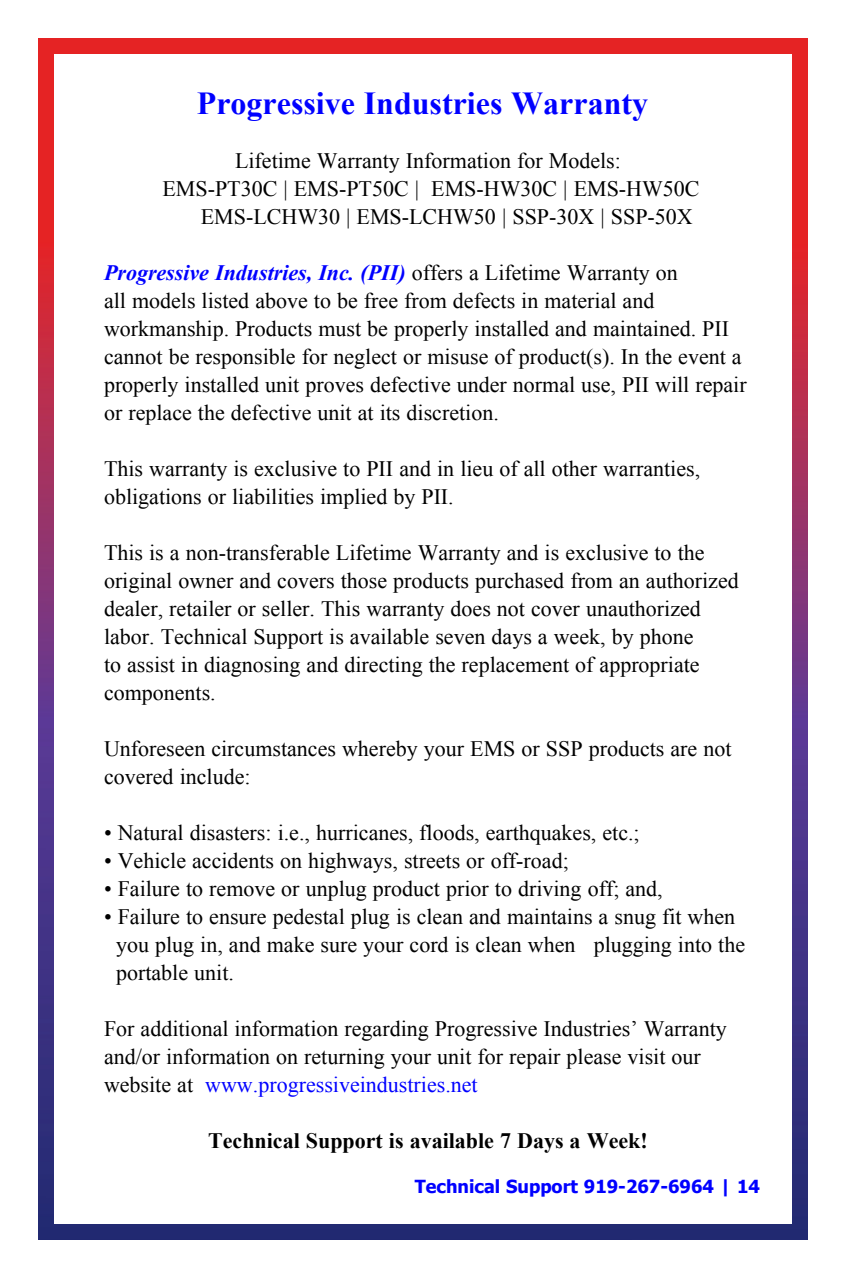
<style>
.page{position:relative;width:846px;height:1278px;background:#fff}
.page>*{position:absolute;margin:0;border:0;box-sizing:border-box;transform-origin:0 0}
.t1{font:700 32px "Times New Roman";color:#00f}
.t2{font:22px/28px "Times New Roman";color:#000}
.t3{font:700 22px "Times New Roman";color:#000}
.t4{font:700 18px "Tahoma";color:#00f}
.s1{font-weight:700;font-style:italic;color:#00f}
.s2{color:#00f}
</style>
<div class="page">
<img style="left:39px;top:39px;width:769px;height:1201px">
<div style="left:54px;top:54px;width:738px;height:1170px;background:#fff"></div>
<h1 class="t1" style="left:197px;top:81px;width:453px">Progressive Industries Warranty</h1>
<p class="t2" style="left:235px;top:147px;width:387px">Lifetime Warranty Information for Models:</p>
<p class="t2" style="left:162px;top:175px;width:539px">EMS-PT30C | EMS-PT50C | EMS-HW30C | EMS-HW50C</p>
<p class="t2" style="left:201px;top:203px;width:493px">EMS-LCHW30 | EMS-LCHW50 | SSP-30X | SSP-50X</p>
<p class="t2" style="left:104px;top:259px;width:644px"><span class="s1">Progressive Industries, Inc. (PII)</span> offers a Lifetime Warranty on<br>all models listed above to be free from defects in material and workmanship. Products must be properly installed and maintained. PII cannot be responsible for neglect or misuse of product(s). In the event a properly installed unit proves defective under normal use, PII will repair or replace the defective unit at its discretion.</p>
<p class="t2" style="left:104px;top:455px;width:598px">This warranty is exclusive to PII and in lieu of all other warranties, obligations or liabilities implied by PII.</p>
<p class="t2" style="left:104px;top:539px;width:636px">This is a non-transferable Lifetime Warranty and is exclusive to the original owner and covers those products purchased from an authorized dealer, retailer or seller. This warranty does not cover unauthorized labor. Technical Support is available seven days a week, by phone<br>to assist in diagnosing and directing the replacement of appropriate components.</p>
<p class="t2" style="left:104px;top:735px;width:629px">Unforeseen circumstances whereby your EMS or SSP products are not covered include:</p>
<p class="t2" style="left:104px;top:819px;width:537px">• Natural disasters: i.e., hurricanes, floods, earthquakes, etc.;</p>
<p class="t2" style="left:104px;top:847px;width:466px">• Vehicle accidents on highways, streets or off-road;</p>
<p class="t2" style="left:104px;top:875px;width:560px">• Failure to remove or unplug product prior to driving off; and,</p>
<p class="t2" style="left:116px;top:903px;width:631px;text-indent:-12px">• Failure to ensure pedestal plug is clean and maintains a snug fit when you plug in, and make sure your cord is clean when plugging into the portable unit.</p>
<p class="t2" style="left:104px;top:1015px;width:624px">For additional information regarding Progressive Industries’ Warranty and/or information on returning your unit for repair please visit our website at <span class="s2">www.progressiveindustries.net</span></p>
<p class="t3" style="left:208px;top:1126px;width:441px">Technical Support is available 7 Days a Week!</p>
<p class="t4" style="left:415px;top:1173px;width:347px">Technical Support 919-267-6964 | 14</p>
</div>
